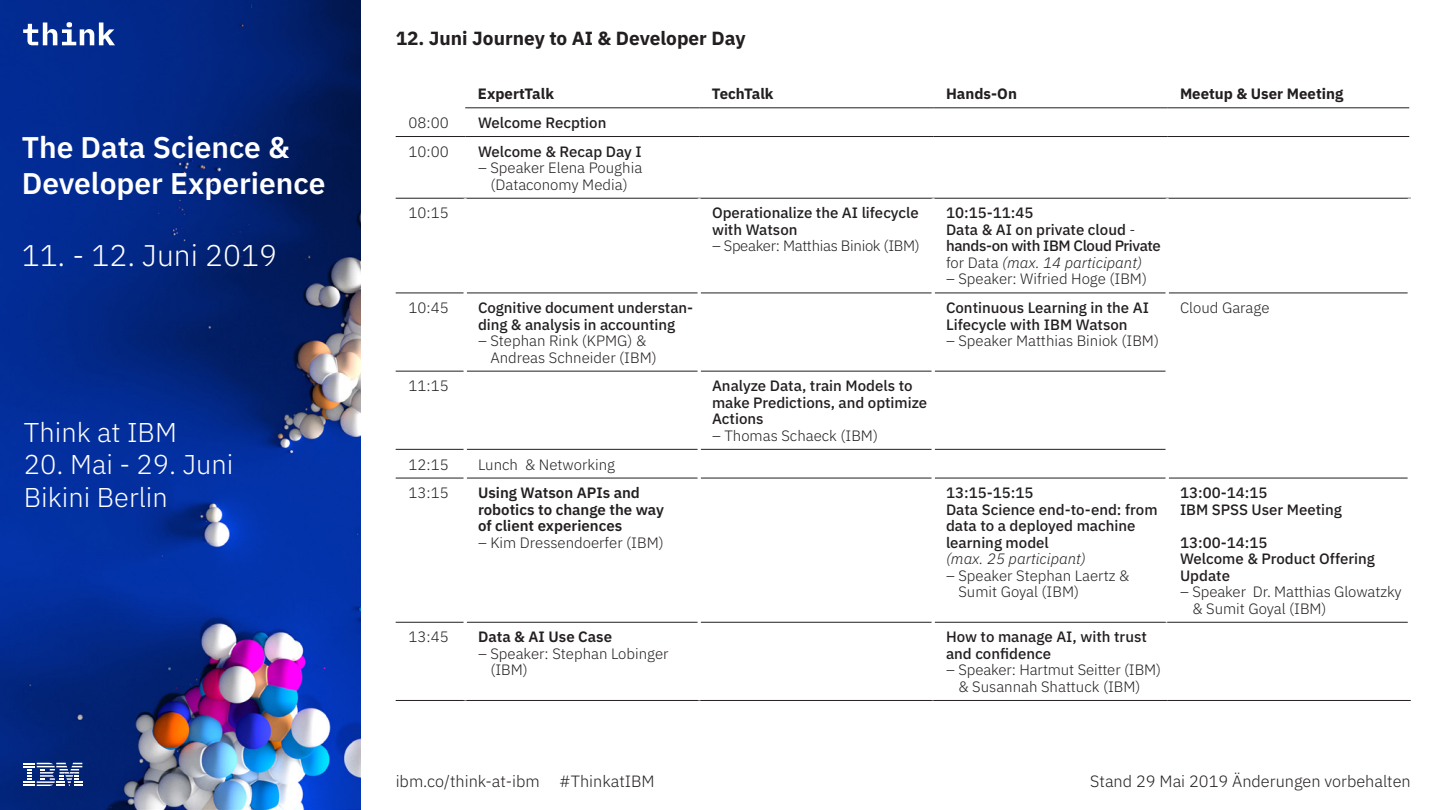
<style>
.page{position:relative;width:1441px;height:810px;background:#fff}
.page>*{position:absolute;margin:0;border:0;box-sizing:border-box;transform-origin:0 0}
.t1{font:600 30px/35.8px "IBM Plex Sans";color:#fff}
.t2{font:300 30px "IBM Plex Sans";color:#fff}
.t3{font:300 27.15px/32.7px "IBM Plex Sans";color:#fff}
.t4{font:700 19.05px "IBM Plex Sans";color:#231f20}
.t5{font:300 16.35px "IBM Plex Sans";color:#231f20}
.t6{font:500 15px/16.5px "IBM Plex Sans";color:#231f20}
.t7{font:300 15px/16.5px "IBM Plex Sans";color:#231f20}
.t8{font:500 15px/16.5px "IBM Plex Sans";letter-spacing:-.025em;color:#231f20}
.t9{font:600 15px/16.5px "IBM Plex Sans";color:#231f20}
.t10{font:700 15px "IBM Plex Sans";color:#231f20}
.t11{font:300 15px "IBM Plex Sans";letter-spacing:-.02em;color:#231f20}
.t12{font:italic 300 15px "IBM Plex Sans";color:#231f20}
.s1{font-weight:300}
.s2{font-weight:300;font-style:italic}
</style>
<div class="page">
<img style="left:0;top:0;width:360px;height:810px">
<svg style="left:23px;top:22px;width:92px;height:23px"></svg>
<svg style="left:24px;top:763px;width:58px;height:23px"></svg>
<hr style="left:465px;top:108px;width:234px;height:1px;background:#231f20">
<hr style="left:699px;top:108px;width:234px;height:1px;background:#231f20">
<hr style="left:933px;top:108px;width:234px;height:1px;background:#231f20">
<hr style="left:1167px;top:108px;width:241px;height:1px;background:#231f20">
<hr style="left:395px;top:136px;width:70px;height:1px;background:#231f20">
<hr style="left:465px;top:136px;width:234px;height:1px;background:#231f20">
<hr style="left:699px;top:136px;width:234px;height:1px;background:#231f20">
<hr style="left:933px;top:136px;width:234px;height:1px;background:#231f20">
<hr style="left:1167px;top:136px;width:241px;height:1px;background:#231f20">
<hr style="left:395px;top:198px;width:70px;height:1px;background:#231f20">
<hr style="left:465px;top:198px;width:234px;height:1px;background:#231f20">
<hr style="left:699px;top:198px;width:234px;height:1px;background:#231f20">
<hr style="left:933px;top:198px;width:234px;height:1px;background:#231f20">
<hr style="left:1167px;top:198px;width:243px;height:1px;background:#231f20">
<hr style="left:395px;top:293px;width:68px;height:1px;background:#231f20">
<hr style="left:466px;top:293px;width:231px;height:1px;background:#231f20">
<hr style="left:700px;top:293px;width:231px;height:1px;background:#231f20">
<hr style="left:934px;top:293px;width:231px;height:1px;background:#231f20">
<hr style="left:1168px;top:293px;width:239px;height:1px;background:#231f20">
<hr style="left:395px;top:371px;width:68px;height:1px;background:#231f20">
<hr style="left:466px;top:371px;width:231px;height:1px;background:#231f20">
<hr style="left:700px;top:371px;width:231px;height:1px;background:#231f20">
<hr style="left:934px;top:371px;width:231px;height:1px;background:#231f20">
<hr style="left:395px;top:449px;width:68px;height:1px;background:#231f20">
<hr style="left:466px;top:449px;width:231px;height:1px;background:#231f20">
<hr style="left:700px;top:449px;width:231px;height:1px;background:#231f20">
<hr style="left:934px;top:449px;width:231px;height:1px;background:#231f20">
<hr style="left:395px;top:478px;width:68px;height:1px;background:#231f20">
<hr style="left:466px;top:478px;width:231px;height:1px;background:#231f20">
<hr style="left:700px;top:478px;width:231px;height:1px;background:#231f20">
<hr style="left:934px;top:478px;width:231px;height:1px;background:#231f20">
<hr style="left:1168px;top:478px;width:239px;height:1px;background:#231f20">
<hr style="left:395px;top:622px;width:68px;height:1px;background:#231f20">
<hr style="left:466px;top:622px;width:231px;height:1px;background:#231f20">
<hr style="left:700px;top:622px;width:231px;height:1px;background:#231f20">
<hr style="left:934px;top:622px;width:233px;height:1px;background:#231f20">
<hr style="left:395px;top:700px;width:70px;height:1px;background:#231f20">
<hr style="left:465px;top:700px;width:234px;height:1px;background:#231f20">
<hr style="left:699px;top:700px;width:234px;height:1px;background:#231f20">
<hr style="left:463px;top:198px;width:3px;height:95px;background:#fff">
<hr style="left:697px;top:198px;width:3px;height:95px;background:#fff">
<hr style="left:931px;top:198px;width:3px;height:95px;background:#fff">
<hr style="left:1165px;top:198px;width:3px;height:95px;background:#fff">
<hr style="left:1407px;top:198px;width:3px;height:95px;background:#fff">
<hr style="left:1165px;top:622px;width:3px;height:78px;background:#fff">
<hr style="left:933px;top:700px;width:234px;height:1px;background:#231f20">
<hr style="left:1167px;top:622px;width:240px;height:1px;background:#231f20">
<hr style="left:1167px;top:700px;width:243px;height:1px;background:#231f20">
<h1 class="t1" style="left:22px;top:127px;width:305px">The Data Science &amp;<br>Developer Experience</h1>
<h1 class="t2" style="left:22px;top:233px;width:257px">11. - 12. Juni 2019</h1>
<h2 class="t3" style="left:24px;top:413px;width:154px">Think at IBM</h2>
<h2 class="t3" style="left:24px;top:446px;width:211px">20. Mai - 29. Juni<br>Bikini Berlin</h2>
<p class="t4" style="left:395px;top:23px;width:351px">12. Juni Journey to AI &amp; Developer Day</p>
<p class="t10" style="left:478px;top:82px;width:78px">ExpertTalk</p>
<p class="t10" style="left:712px;top:82px;width:63px">TechTalk</p>
<p class="t10" style="left:945px;top:82px;width:72px">Hands-On</p>
<p class="t10" style="left:1179px;top:82px;width:165px">Meetup &amp; User Meeting</p>
<p class="t7" style="left:408px;top:113px;width:42px">08:00</p>
<p class="t6" style="left:478px;top:113px;width:130px">Welcome Recption</p>
<p class="t7" style="left:408px;top:142px;width:42px">10:00</p>
<p class="t6" style="left:478px;top:142px;width:165px">Welcome &amp; Recap Day I</p>
<p class="t7" style="left:478px;top:158px;width:166px;text-align:center">– Speaker Elena Poughia (Dataconomy Media)</p>
<p class="t7" style="left:408px;top:204px;width:42px">10:15</p>
<p class="t6" style="left:712px;top:204px;width:208px">Operationalize the AI lifecycle with Watson</p>
<p class="t11" style="left:712px;top:235px;width:209px">– Speaker: Matthias Biniok (IBM)</p>
<p class="t7" style="left:408px;top:298px;width:42px">10:45</p>
<p class="t6" style="left:478px;top:298px;width:217px">Cognitive document understan&shy;ding &amp; analysis in accounting</p>
<p class="t7" style="left:490px;top:331px;width:168px;text-indent:-12px">– Stephan Rink (KPMG) &amp;<br>Andreas Schneider (IBM)</p>
<p class="t7" style="left:408px;top:377px;width:42px">11:15</p>
<p class="t6" style="left:712px;top:377px;width:217px">Analyze Data, train Models to make Predictions, and optimize<br>Actions</p>
<p class="t7" style="left:712px;top:426px;width:167px">– Thomas Schaeck (IBM)</p>
<p class="t7" style="left:408px;top:455px;width:42px">12:15</p>
<p class="t7" style="left:478px;top:455px;width:139px">Lunch &amp; Networking</p>
<p class="t7" style="left:408px;top:483px;width:42px">13:15</p>
<p class="t9" style="left:478px;top:483px;width:187px">Using Watson APIs and robotics to change the way of client experiences</p>
<p class="t7" style="left:478px;top:533px;width:187px">– Kim Dressendoerfer (IBM)</p>
<p class="t7" style="left:408px;top:628px;width:42px">13:45</p>
<p class="t9" style="left:478px;top:628px;width:136px">Data &amp; AI Use Case</p>
<p class="t7" style="left:490px;top:644px;width:180px;text-indent:-12px">– Speaker: Stephan Lobinger (IBM)</p>
<p class="t8" style="left:945px;top:204px;width:216px">10:15-11:45<br>Data &amp; AI on private cloud <span class="s1">- </span>hands-on with IBM Cloud Private <span class="s1">for Data</span> <span class="s2">(max. 14 participant)</span></p>
<p class="t7" style="left:945px;top:270px;width:202px">– Speaker: Wifried Hoge (IBM)</p>
<p class="t6" style="left:945px;top:298px;width:204px">Continuous Learning in the AI<br>Lifecycle with IBM Watson</p>
<p class="t7" style="left:945px;top:331px;width:214px">– Speaker Matthias Biniok (IBM)</p>
<p class="t6" style="left:945px;top:483px;width:213px">13:15-15:15<br>Data Science end-to-end: from data to a deployed machine learning model</p>
<p class="t12" style="left:945px;top:548px;width:141px">(max. 25 participant)</p>
<p class="t7" style="left:958px;top:566px;width:172px;text-indent:-12px">– Speaker Stephan Laertz &amp;<br>Sumit Goyal (IBM)</p>
<p class="t6" style="left:945px;top:628px;width:202px">How to manage AI, with trust and confidence</p>
<p class="t7" style="left:945px;top:661px;width:216px;text-align:center">– Speaker: Hartmut Seitter (IBM) &amp; Susannah Shattuck (IBM)</p>
<p class="t7" style="left:1179px;top:298px;width:91px">Cloud Garage</p>
<p class="t6" style="left:1179px;top:483px;width:163px">13:00-14:15<br>IBM SPSS User Meeting</p>
<p class="t6" style="left:1179px;top:533px;width:196px">13:00-14:15<br>Welcome &amp; Product Offering<br>Update</p>
<p class="t7" style="left:1192px;top:582px;width:211px;text-indent:-12px">– Speaker Dr. Matthias Glowatzky &amp; Sumit Goyal (IBM)</p>
<p class="t5" style="left:395px;top:769px;width:260px">ibm.co/think-at-ibm #ThinkatIBM</p>
<p class="t5" style="left:1090px;top:769px;width:322px">Stand 29 Mai 2019 Änderungen vorbehalten</p>
</div>
